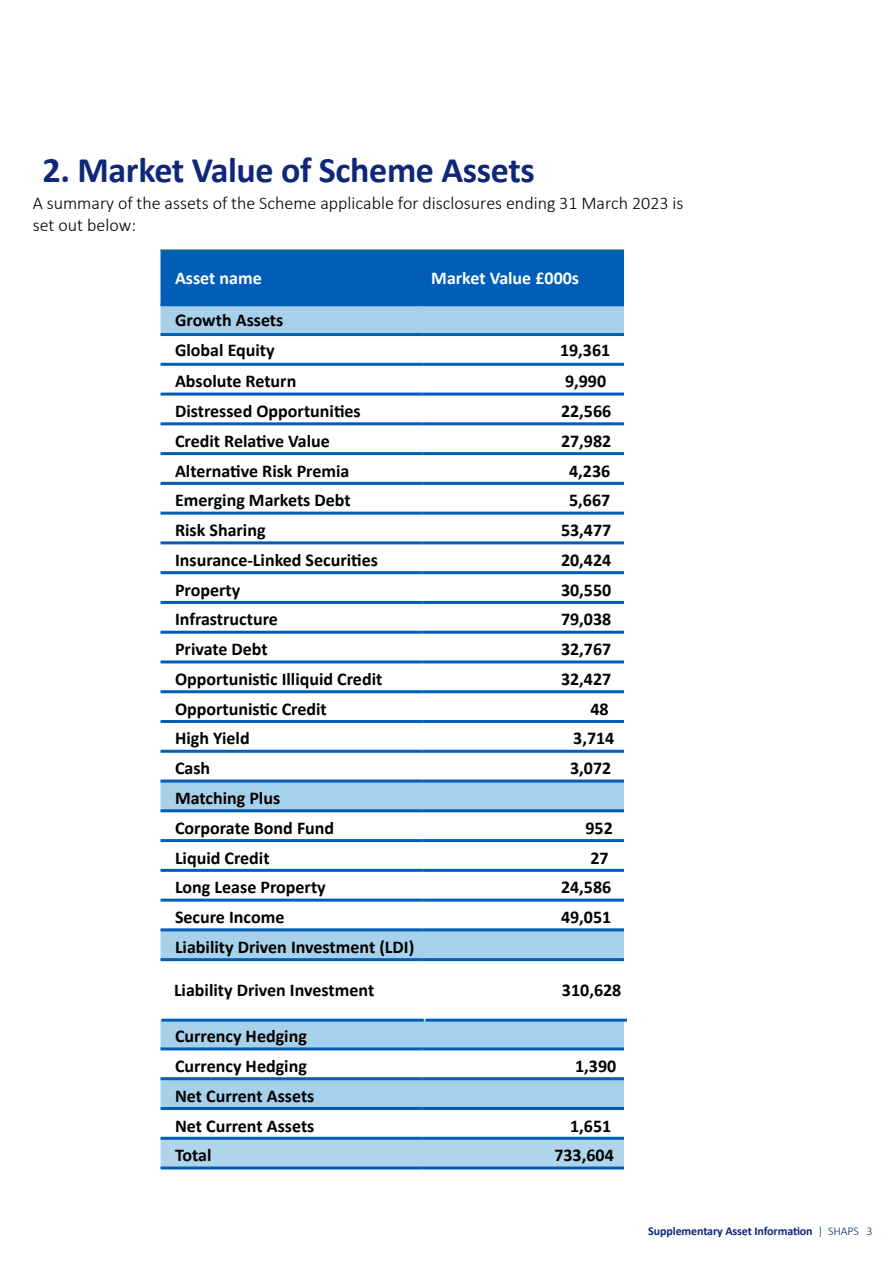
<style>
.page{position:relative;width:893px;height:1263px;background:#fff}
.page>*{position:absolute;margin:0;border:0;box-sizing:border-box;transform-origin:0 0}
.t1{font:700 36px "Calibri";letter-spacing:-.01em;color:#0f2778}
.t2{font:700 18px/29.7px "Calibri";color:#000}
.t3{font:700 18px "Calibri";color:#000}
.t4{font:300 18px/21.6px "Calibri";color:#000}
.t5{font:700 18px "Calibri";color:#fff}
.t6{font:700 12px "Calibri";letter-spacing:-.01em;color:#0f2778}
.s1{font-style:inherit}
.s2{font-weight:300}
</style>
<div class="page">
<div style="left:161px;top:251px;width:463px;height:52px;background:#005db8"></div>
<svg style="left:161px;top:306px;width:463px;height:801px"></svg>
<div style="left:161px;top:1140px;width:463px;height:26px;background:#b0d4ec"></div>
<hr style="left:161px;top:249px;width:262px;height:2px;background:#007063">
<hr style="left:423px;top:249px;width:201px;height:2px;background:#007063">
<hr style="left:161px;top:303px;width:262px;height:3px;background:#005db8">
<hr style="left:423px;top:303px;width:201px;height:3px;background:#005db8">
<hr style="left:161px;top:333px;width:262px;height:3px;background:#005db8">
<hr style="left:423px;top:333px;width:201px;height:3px;background:#005db8">
<hr style="left:161px;top:363px;width:262px;height:3px;background:#005db8">
<hr style="left:423px;top:363px;width:201px;height:3px;background:#005db8">
<hr style="left:161px;top:393px;width:262px;height:3px;background:#005db8">
<hr style="left:423px;top:393px;width:201px;height:3px;background:#005db8">
<hr style="left:161px;top:422px;width:262px;height:3px;background:#005db8">
<hr style="left:423px;top:422px;width:201px;height:3px;background:#005db8">
<hr style="left:161px;top:452px;width:262px;height:3px;background:#005db8">
<hr style="left:423px;top:452px;width:201px;height:3px;background:#005db8">
<hr style="left:161px;top:482px;width:262px;height:3px;background:#005db8">
<hr style="left:423px;top:482px;width:201px;height:3px;background:#005db8">
<hr style="left:161px;top:512px;width:262px;height:3px;background:#005db8">
<hr style="left:423px;top:512px;width:201px;height:3px;background:#005db8">
<hr style="left:161px;top:541px;width:262px;height:3px;background:#005db8">
<hr style="left:423px;top:541px;width:201px;height:3px;background:#005db8">
<hr style="left:161px;top:571px;width:262px;height:3px;background:#005db8">
<hr style="left:423px;top:571px;width:201px;height:3px;background:#005db8">
<hr style="left:161px;top:601px;width:262px;height:3px;background:#005db8">
<hr style="left:423px;top:601px;width:201px;height:3px;background:#005db8">
<hr style="left:161px;top:631px;width:262px;height:3px;background:#005db8">
<hr style="left:423px;top:631px;width:201px;height:3px;background:#005db8">
<hr style="left:161px;top:660px;width:262px;height:3px;background:#005db8">
<hr style="left:423px;top:660px;width:201px;height:3px;background:#005db8">
<hr style="left:161px;top:690px;width:262px;height:3px;background:#005db8">
<hr style="left:423px;top:690px;width:201px;height:3px;background:#005db8">
<hr style="left:161px;top:720px;width:262px;height:3px;background:#005db8">
<hr style="left:423px;top:720px;width:201px;height:3px;background:#005db8">
<hr style="left:161px;top:750px;width:262px;height:3px;background:#005db8">
<hr style="left:423px;top:750px;width:201px;height:3px;background:#005db8">
<hr style="left:161px;top:779px;width:262px;height:3px;background:#005db8">
<hr style="left:423px;top:779px;width:201px;height:3px;background:#005db8">
<hr style="left:161px;top:809px;width:262px;height:3px;background:#005db8">
<hr style="left:423px;top:809px;width:201px;height:3px;background:#005db8">
<hr style="left:161px;top:839px;width:262px;height:3px;background:#005db8">
<hr style="left:423px;top:839px;width:201px;height:3px;background:#005db8">
<hr style="left:161px;top:869px;width:262px;height:3px;background:#005db8">
<hr style="left:423px;top:869px;width:201px;height:3px;background:#005db8">
<hr style="left:161px;top:899px;width:262px;height:3px;background:#005db8">
<hr style="left:423px;top:899px;width:201px;height:3px;background:#005db8">
<hr style="left:161px;top:928px;width:262px;height:3px;background:#005db8">
<hr style="left:423px;top:928px;width:201px;height:3px;background:#005db8">
<hr style="left:161px;top:958px;width:262px;height:3px;background:#005db8">
<hr style="left:423px;top:958px;width:201px;height:3px;background:#005db8">
<hr style="left:161px;top:1019px;width:263px;height:3px;background:#005db8">
<hr style="left:426px;top:1019px;width:201px;height:3px;background:#005db8">
<hr style="left:161px;top:1047px;width:262px;height:3px;background:#005db8">
<hr style="left:423px;top:1047px;width:201px;height:3px;background:#005db8">
<hr style="left:161px;top:1077px;width:262px;height:3px;background:#005db8">
<hr style="left:423px;top:1077px;width:201px;height:3px;background:#005db8">
<hr style="left:161px;top:1107px;width:262px;height:3px;background:#005db8">
<hr style="left:423px;top:1107px;width:201px;height:3px;background:#005db8">
<hr style="left:161px;top:1137px;width:262px;height:3px;background:#005db8">
<hr style="left:423px;top:1137px;width:201px;height:3px;background:#005db8">
<hr style="left:161px;top:1166px;width:262px;height:3px;background:#005db8">
<hr style="left:423px;top:1166px;width:201px;height:3px;background:#005db8">
<h1 class="t1" style="left:43px;top:144px;width:494px">2. Market Value of Scheme Assets</h1>
<p class="t4" style="left:33px;top:192px;width:652px">A summary of the assets of the Scheme applicable for disclosures ending 31 March 2023 is set out below:</p>
<p class="t5" style="left:175px;top:266px;width:88px">Asset name</p>
<p class="t5" style="left:431px;top:266px;width:149px">Market Value £000s</p>
<p class="t2" style="left:175px;top:305px;width:110px">Growth Assets<br>Global Equity</p>
<p class="t3" style="left:560px;top:337px;width:52px">19,361</p>
<p class="t2" style="left:175px;top:366px;width:123px">Absolute Return</p>
<p class="t3" style="left:565px;top:368px;width:43px">9,990</p>
<p class="t2" style="left:175px;top:396px;width:187px">Distressed Opportunities</p>
<p class="t3" style="left:561px;top:398px;width:52px">22,566</p>
<p class="t2" style="left:175px;top:426px;width:156px">Credit Relative Value</p>
<p class="t3" style="left:561px;top:428px;width:52px">27,982</p>
<p class="t2" style="left:175px;top:455px;width:176px">Alternative Risk Premia</p>
<p class="t3" style="left:569px;top:458px;width:43px">4,236</p>
<p class="t2" style="left:175px;top:485px;width:177px">Emerging Markets Debt</p>
<p class="t3" style="left:569px;top:488px;width:43px">5,667</p>
<p class="t2" style="left:175px;top:515px;width:92px">Risk Sharing</p>
<p class="t3" style="left:561px;top:517px;width:52px">53,477</p>
<p class="t2" style="left:175px;top:545px;width:204px">Insurance-Linked Securities</p>
<p class="t3" style="left:561px;top:547px;width:52px"><span class="s1">2</span>0,424</p>
<p class="t2" style="left:175px;top:574px;width:67px">Property</p>
<p class="t3" style="left:561px;top:577px;width:52px">30,550</p>
<p class="t2" style="left:175px;top:604px;width:104px">Infrastructure</p>
<p class="t3" style="left:561px;top:607px;width:52px">79,038</p>
<p class="t2" style="left:175px;top:634px;width:94px">Private Debt</p>
<p class="t3" style="left:561px;top:636px;width:52px">32,767</p>
<p class="t2" style="left:175px;top:664px;width:209px">Opportunistic Illiquid Credit</p>
<p class="t3" style="left:561px;top:666px;width:52px"><span class="s1">3</span>2,427</p>
<p class="t2" style="left:175px;top:694px;width:153px">Opportunistic Credit</p>
<p class="t3" style="left:590px;top:696px;width:20px">48</p>
<p class="t2" style="left:175px;top:723px;width:76px">High Yield</p>
<p class="t3" style="left:573px;top:726px;width:43px">3,714</p>
<p class="t2" style="left:175px;top:753px;width:37px">Cash</p>
<p class="t3" style="left:570px;top:755px;width:43px">3,072</p>
<p class="t2" style="left:175px;top:783px;width:161px">Matching Plus<br>Corporate Bond Fund</p>
<p class="t3" style="left:585px;top:815px;width:29px">952</p>
<p class="t2" style="left:175px;top:842px;width:96px">Liquid Credit</p>
<p class="t3" style="left:590px;top:845px;width:20px">27</p>
<p class="t2" style="left:175px;top:872px;width:152px">Long Lease Property</p>
<p class="t3" style="left:561px;top:875px;width:52px">24,586</p>
<p class="t2" style="left:175px;top:902px;width:111px">Secure Income</p>
<p class="t3" style="left:561px;top:904px;width:52px">49,051</p>
<p class="t2" style="left:175px;top:932px;width:241px">Liability Driven Investment (LDI)</p>
<p class="t2" style="left:174px;top:975px;width:202px">Liability Driven Investment</p>
<p class="t3" style="left:562px;top:977px;width:61px">310,628</p>
<p class="t2" style="left:175px;top:1021px;width:133px">Currency Hedging<br>Currency Hedging</p>
<p class="t3" style="left:575px;top:1053px;width:43px">1,390</p>
<p class="t2" style="left:175px;top:1081px;width:141px">Net Current Assets<br>Net Current Assets</p>
<p class="t3" style="left:570px;top:1113px;width:43px">1,651</p>
<p class="t2" style="left:175px;top:1140px;width:38px">Total</p>
<p class="t3" style="left:554px;top:1143px;width:61px">733,604</p>
<p class="t6" style="left:648px;top:1223px;width:226px">Supplementary Asset Information <span class="s2">| SHAPS 3</span></p>
</div>
